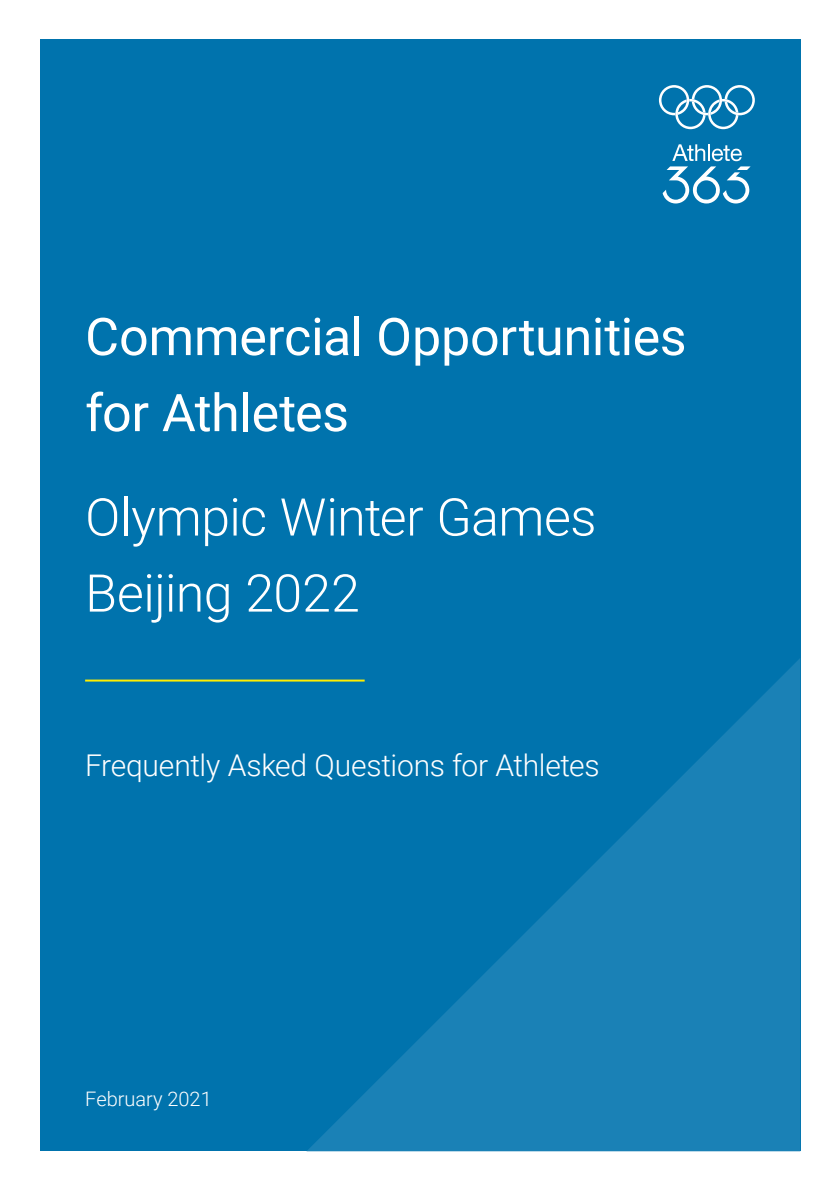
<style>
.page{position:relative;width:840px;height:1191px;background:#fff}
.page>*{position:absolute;margin:0;border:0;box-sizing:border-box;transform-origin:0 0}
.t1{font:52px/76px "Roboto";letter-spacing:-.005em;color:#fff}
.t2{font:300 52px/76px "Roboto";letter-spacing:-.01em;color:#fff}
.t3{font:300 30px "Roboto";letter-spacing:-.01em;color:#fff}
.t4{font:300 20px "Roboto";color:#fff}
</style>
<div class="page">
<div style="left:40px;top:40px;width:759px;height:1111px;background:#0073ad"></div>
<svg style="left:306px;top:660px;width:493px;height:491px"></svg>
<svg style="left:658px;top:85px;width:96px;height:44px"></svg>
<svg style="left:662px;top:144px;width:88px;height:59px"></svg>
<hr style="left:85px;top:679px;width:279px;height:2px;background:#ffed00">
<h1 class="t1" style="left:85px;top:297px;width:602px">Commercial Opportunities for Athletes</h1>
<h1 class="t2" style="left:85px;top:477px;width:512px">Olympic Winter Games<br>Beijing 2022</h1>
<p class="t3" style="left:85px;top:744px;width:516px">Frequently Asked Questions for Athletes</p>
<p class="t4" style="left:85px;top:1084px;width:128px">February 2021</p>
</div>
